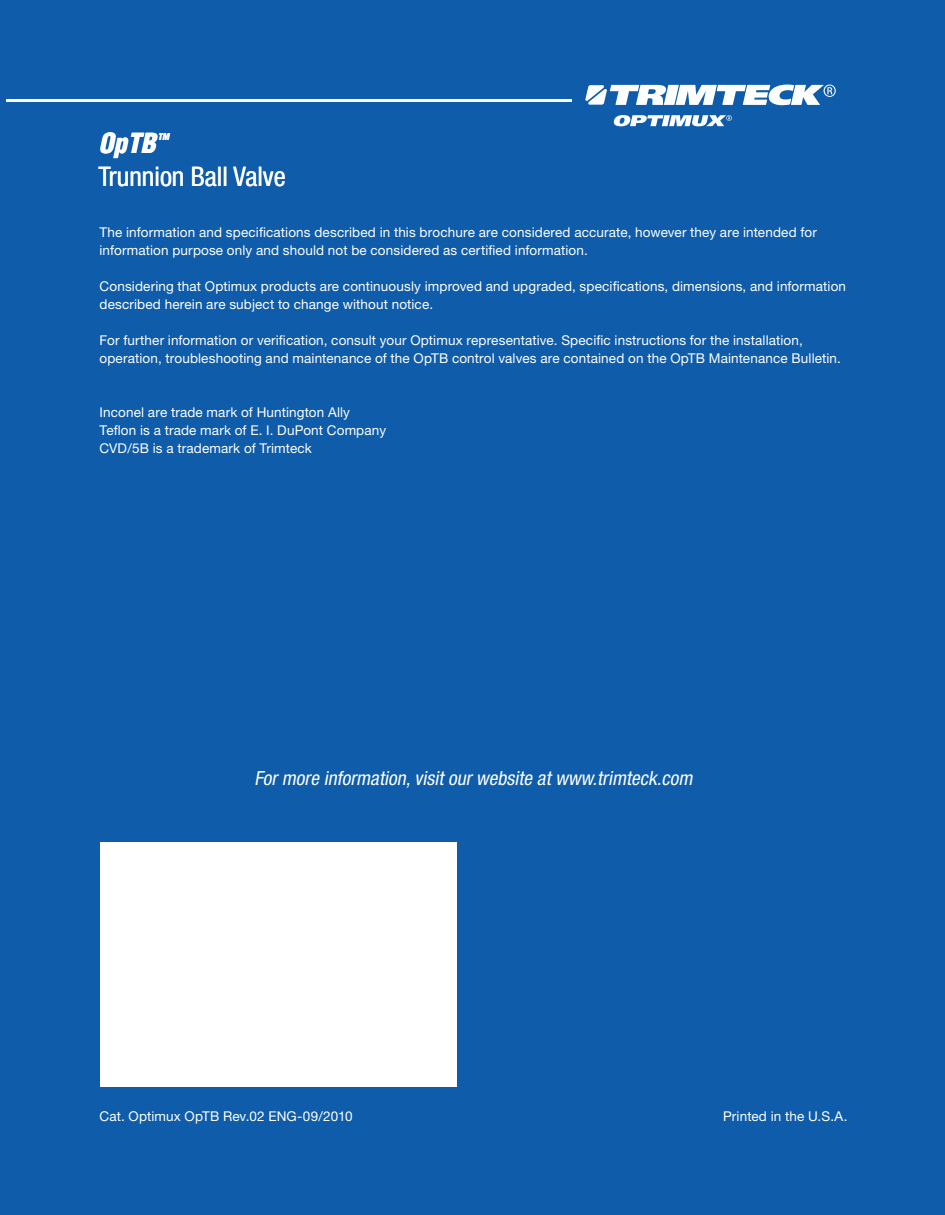
<style>
.page{position:relative;width:945px;height:1215px;background:#fff}
.page>*{position:absolute;margin:0;border:0;box-sizing:border-box;transform-origin:0 0}
.t1{font:condensed 27px "Helvetica Neue";color:#fff}
.t2{font:italic 900 condensed 27px "Helvetica";color:#fff}
.t3{font:italic condensed 19.5px "Helvetica Neue";color:#fff}
.t4{font:13.5px/18px "Helvetica Neue";letter-spacing:.01em;color:#fff}
.t5{font:italic 900 condensed 9px "Helvetica";color:#fff}
</style>
<div class="page">
<div style="left:0;top:0;width:945px;height:1214px;background:#0e5caa"></div>
<svg style="left:585px;top:85px;width:251px;height:20px"></svg>
<svg style="left:613px;top:115px;width:119px;height:11px"></svg>
<hr style="left:6px;top:99px;width:566px;height:3px;background:#fff">
<div style="left:100px;top:842px;width:357px;height:244px;background:#fff"></div>
<h1 class="t2" style="left:98px;top:127px;width:59px">OpTB</h1>
<p class="t5" style="left:158px;top:131px;width:13px">TM</p>
<h1 class="t1" style="left:98px;top:161px;width:189px">Trunnion Ball Valve</h1>
<p class="t4" style="left:100px;top:223px;width:719px">The information and specifications described in this brochure are considered accurate, however they are intended for information purpose only and should not be considered as certified information.</p>
<p class="t4" style="left:100px;top:277px;width:748px">Considering that Optimux products are continuously improved and upgraded, specifications, dimensions, and information described herein are subject to change without notice.</p>
<p class="t4" style="left:100px;top:331px;width:743px">For further information or verification, consult your Optimux representative. Specific instructions for the installation, operation, troubleshooting and maintenance of the OpTB control valves are contained on the OpTB Maintenance Bulletin.</p>
<p class="t4" style="left:100px;top:403px;width:288px">Inconel are trade mark of Huntington Ally<br>Teflon is a trade mark of E. I. DuPont Company<br>CVD/5B is a trademark of Trimteck</p>
<h2 class="t3" style="left:255px;top:767px;width:443px">Formore information,visitourwebsite atwww.trimteck.com</h2>
<p class="t4" style="left:100px;top:1107px;width:254px">Cat. Optimux OpTB Rev.02 ENG-09/2010</p>
<p class="t4" style="left:723px;top:1107px;width:126px">Printed in the U.S.A.</p>
</div>
